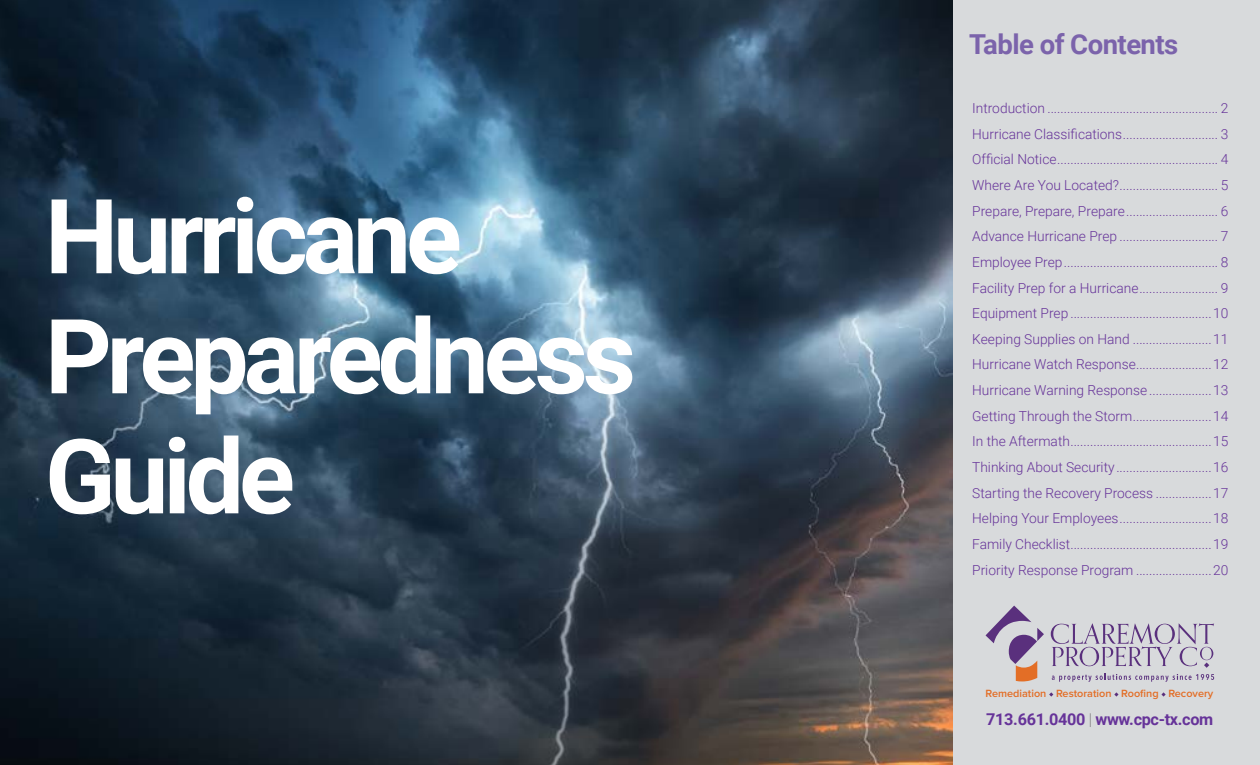
<style>
.page{position:relative;width:1260px;height:765px;background:#fff}
.page>*{position:absolute;margin:0;border:0;box-sizing:border-box;transform-origin:0 0}
.t1{font:700 103.75px/120px "Roboto";letter-spacing:-.05em;color:#fff}
.t2{font:700 27.5px "Roboto";letter-spacing:-.02em;color:#7b63ab}
.t3{font:700 16.25px "Roboto";letter-spacing:-.02em;color:#639}
.t4{font:300 13.75px/25.6px "Roboto";color:#639;text-align:justify}
.t5{font:600 10.88px "Proxima Nova";color:#e36d25}
.s1{font-weight:100;color:#474445}
</style>
<div class="page">
<div style="left:952px;top:0;width:308px;height:765px;background:#d8dadc"></div>
<svg style="left:986px;top:606px;width:58px;height:75px"></svg>
<svg style="left:1052px;top:674px;width:162px;height:8px"></svg>
<svg style="left:1051px;top:623px;width:163px;height:45px"></svg>
<svg style="left:1049px;top:692px;width:4px;height:5px"></svg>
<svg style="left:1114px;top:692px;width:5px;height:5px"></svg>
<svg style="left:1161px;top:692px;width:5px;height:5px"></svg>
<img style="left:0;top:0;width:952px;height:765px">
<h1 class="t1" style="left:45px;top:173px;width:593px">Hurricane<br>Preparedness<br>Guide</h1>
<h2 class="t2" style="left:969px;top:25px;width:211px">Table of Contents</h2>
<p class="t4" style="left:972px;top:95px;width:258px">Introduction .................................................... 2<br>Hurricane Classifications............................. 3<br>Official Notice................................................. 4<br>Where Are You Located?.............................. 5<br>Prepare, Prepare, Prepare............................ 6<br>Advance Hurricane Prep .............................. 7<br>Employee Prep............................................... 8<br>Facility Prep for a Hurricane........................ 9<br>Equipment Prep ...........................................10<br>Keeping Supplies on Hand ........................11<br>Hurricane Watch Response.......................12<br>Hurricane Warning Response ...................13<br>Getting Through the Storm........................14<br>In the Aftermath...........................................15<br>Thinking About Security .............................16<br>Starting the Recovery Process .................17<br>Helping Your Employees............................18<br>Family Checklist...........................................19<br>Priority Response Program .......................20</p>
<p class="t5" style="left:986px;top:686px;width:229px">Remediation Restoration Roofing Recovery</p>
<p class="t3" style="left:986px;top:708px;width:229px">713.661.0400 <span class="s1">|</span> www.cpc-tx.com</p>
</div>
